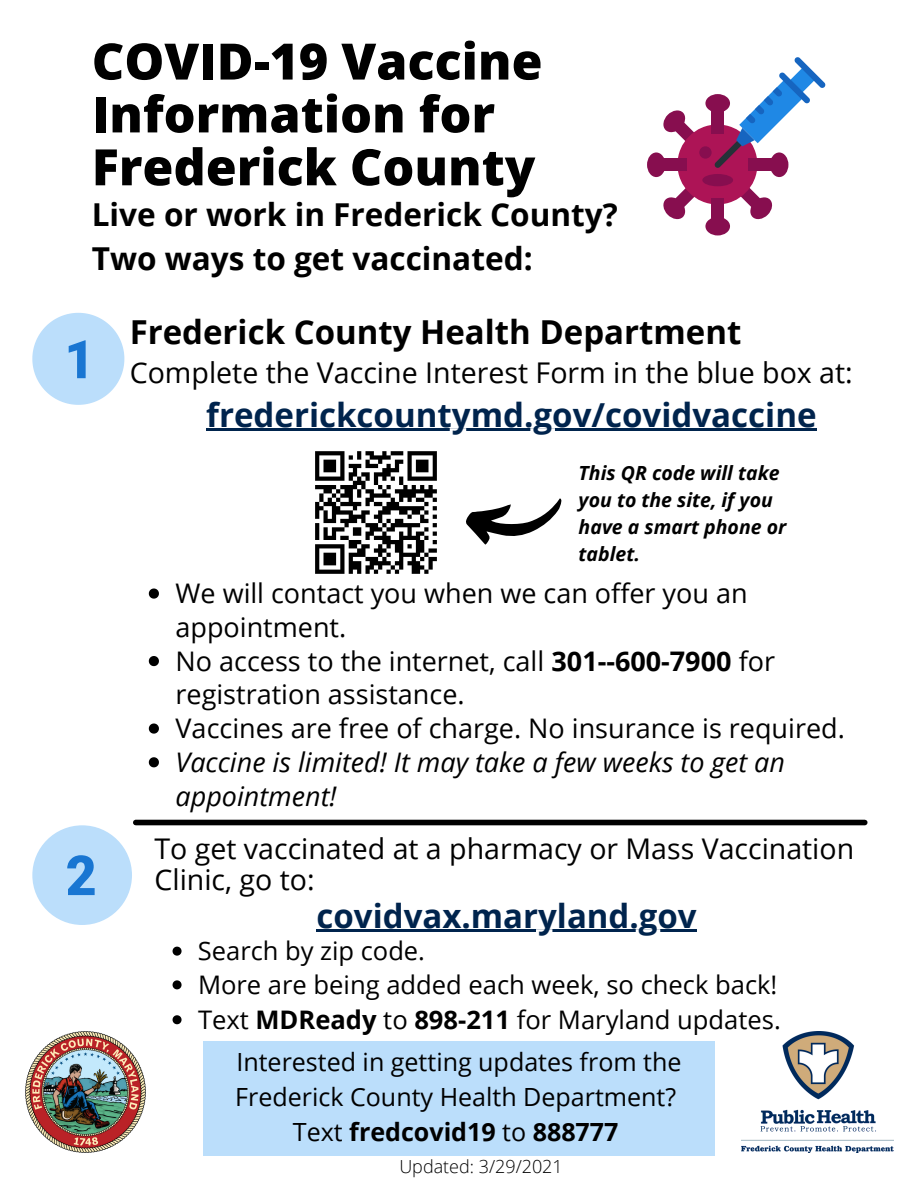
<style>
.page{position:relative;width:918px;height:1188px;background:#fff}
.page>*{position:absolute;margin:0;border:0;box-sizing:border-box;transform-origin:0 0}
.t1{font:800 50.25px/52.8px "Open Sans";color:#000}
.t2{font:700 33px "Open Sans";color:#00244d}
.t3{font:700 33px "Open Sans";color:#000}
.t4{font:700 31.5px "Open Sans";color:#000}
.t5{font:28.5px/31.5px "Open Sans";color:#000}
.t6{font:27px/33.8px "Open Sans";color:#000}
.t7{font:italic 27px/33.8px "Open Sans";color:#000}
.t8{font:25.5px "Open Sans";color:#000}
.t9{font:25.05px/34.8px "Open Sans";color:#000}
.t10{font:700 25.05px "Open Sans";color:#000}
.t11{font:italic 700 19.5px/27px "Open Sans";color:#000}
.t12{font:300 18px "Open Sans";color:#000}
.s1{font-weight:700}
.s2{font-weight:400}
</style>
<div class="page">
<img style="left:25px;top:1032px;width:120px;height:120px">
<img style="left:741px;top:1032px;width:152px;height:120px">
<svg style="left:173px;top:947px;width:9px;height:9px"></svg>
<svg style="left:173px;top:980px;width:9px;height:9px"></svg>
<svg style="left:173px;top:1015px;width:9px;height:9px"></svg>
<hr style="left:317px;top:930px;width:380px;height:2px;background:#00244d">
<div style="left:677px;top:125px;width:80px;height:79px;background:#ad1456;border-radius:50%"></div>
<div style="left:712px;top:199px;width:12px;height:27px;background:#870e4f"></div>
<div style="left:705px;top:217px;width:25px;height:18px;background:#870e4f;border-radius:50%"></div>
<div style="left:712px;top:103px;width:12px;height:31px;background:#870e4f"></div>
<div style="left:705px;top:94px;width:25px;height:19px;background:#870e4f;border-radius:50%"></div>
<svg style="left:735px;top:182px;width:38px;height:38px"></svg>
<svg style="left:663px;top:110px;width:37px;height:37px"></svg>
<div style="left:748px;top:159px;width:31px;height:12px;background:#870e4f"></div>
<div style="left:770px;top:152px;width:18px;height:25px;background:#870e4f;border-radius:50%"></div>
<div style="left:656px;top:159px;width:31px;height:12px;background:#870e4f"></div>
<div style="left:647px;top:152px;width:18px;height:25px;background:#870e4f;border-radius:50%"></div>
<svg style="left:663px;top:182px;width:37px;height:38px"></svg>
<div style="left:699px;top:146px;width:13px;height:13px;background:#870e4f;border-radius:50%"></div>
<div style="left:702px;top:174px;width:31px;height:12px;background:#870e4f;border-radius:50%"></div>
<svg style="left:714px;top:57px;width:112px;height:111px"></svg>
<svg style="left:32px;top:313px;width:92px;height:92px"></svg>
<div style="left:32px;top:825px;width:100px;height:100px;background:#bbdefb;border-radius:50%"></div>
<svg style="left:67px;top:855px;width:28px;height:40px"></svg>
<svg style="left:149px;top:589px;width:10px;height:10px"></svg>
<svg style="left:149px;top:656px;width:10px;height:10px"></svg>
<svg style="left:149px;top:724px;width:10px;height:10px"></svg>
<svg style="left:149px;top:757px;width:10px;height:10px"></svg>
<svg style="left:206px;top:429px;width:13px;height:2px"></svg>
<hr style="left:219px;top:429px;width:598px;height:2px;background:#00244d">
<img style="left:315px;top:451px;width:122px;height:123px">
<svg style="left:466px;top:498px;width:96px;height:47px"></svg>
<div style="left:136px;top:820px;width:729px;height:5px;background:#000"></div>
<div style="left:204px;top:1042px;width:511px;height:114px;background:#bbdefb"></div>
<p class="t1" style="left:92px;top:34px;width:452px">COVID-19 Vaccine<br>Information for<br>Frederick County</p>
<p class="t4" style="left:92px;top:192px;width:528px">Live or work in Frederick County?</p>
<p class="t4" style="left:92px;top:236px;width:442px">Two ways to get vaccinated:</p>
<p class="t3" style="left:130px;top:309px;width:613px">Frederick County Health Department</p>
<p class="t5" style="left:130px;top:356px;width:725px">Complete the Vaccine Interest Form in the blue box at:</p>
<p class="t2" style="left:206px;top:391px;width:612px">frederickcountymd.gov/covidvaccine</p>
<p class="t11" style="left:579px;top:459px;width:209px">This QR code will take you to the site, if you have a smart phone or tablet.</p>
<p class="t6" style="left:176px;top:576px;width:574px">We will contact you when we can offer you an appointment.</p>
<p class="t6" style="left:176px;top:643px;width:601px">No access to the internet, call <span class="s1">301--600-7900</span> for registration assistance.</p>
<p class="t6" style="left:176px;top:711px;width:671px">Vaccines are free of charge. No insurance is required.</p>
<p class="t7" style="left:176px;top:745px;width:611px">Vaccine is limited! It may take a few weeks to get an appointment!</p>
<p class="t5" style="left:155px;top:832px;width:701px">To get vaccinated at a pharmacy or Mass Vaccination<br>Clinic, go to:</p>
<p class="t2" style="left:317px;top:892px;width:382px">covidvax.maryland.gov</p>
<p class="t8" style="left:198px;top:933px;width:229px">Search by zip code.</p>
<p class="t8" style="left:198px;top:967px;width:581px">More are being added each week, so check back!</p>
<p class="t8" style="left:198px;top:1002px;width:584px">Text <span class="s1">MDReady</span> to <span class="s1">898-211</span> for Maryland updates.</p>
<p class="t9" style="left:235px;top:1044px;width:448px">Interested in getting updates from the<br>Frederick County Health Department?</p>
<p class="t10" style="left:293px;top:1114px;width:327px"><span class="s2">Text</span> fredcovid19 <span class="s2">to</span> 888777</p>
<p class="t12" style="left:399px;top:1154px;width:165px">Updated: 3/29/2021</p>
</div>
